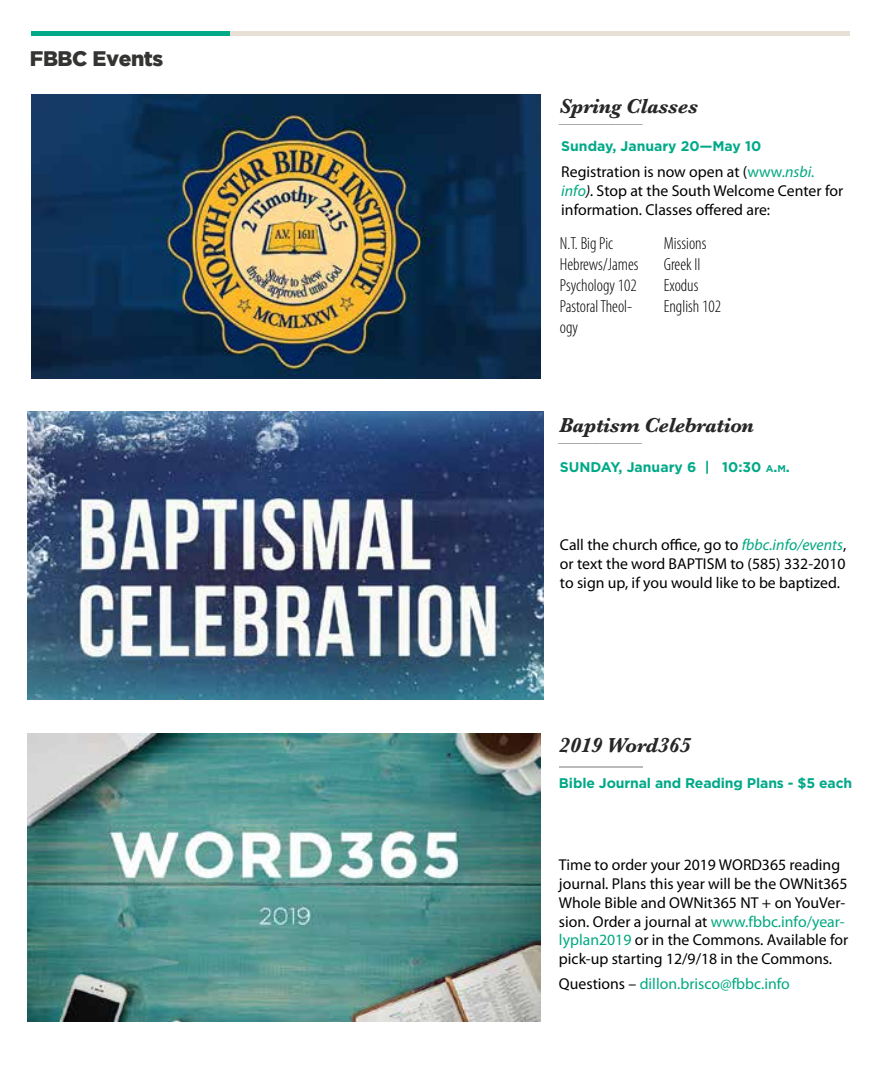
<style>
.page{position:relative;width:882px;height:1071px;background:#fff}
.page>*{position:absolute;margin:0;border:0;box-sizing:border-box;transform-origin:0 0}
.t1{font:italic 700 21px "Baskerville";letter-spacing:-.02em;color:#282727}
.t2{font:900 21px "Gotham";letter-spacing:-.02em;color:#343433}
.t3{font:300 condensed 17.5px/21px "Myriad Pro";color:#000}
.t4{font:15.75px/18.9px "Myriad Pro";color:#000}
.t5{font:15.75px "Myriad Pro";color:#00a881}
.t6{font:italic 700 15.75px "Baskerville";color:#939598}
.t7{font:700 14px "Gotham";letter-spacing:-.01em;color:#00a988}
.s1{color:#00a881}
.s2{font-style:italic;color:#00a881}
.s3{font-style:italic}
.s4{font-size:9.8px}
.s5{font-style:inherit}
.s6{color:#000}
</style>
<div class="page">
<hr style="left:32px;top:32px;width:199px;height:4px;background:#00a988">
<hr style="left:231px;top:32px;width:619px;height:4px;background:#e8e0d5">
<img style="left:27px;top:733px;width:514px;height:288px">
<hr style="left:559px;top:766px;width:84px;height:1px;background:#bbbaba">
<img style="left:27px;top:412px;width:516px;height:288px">
<img style="left:32px;top:94px;width:509px;height:284px">
<h1 class="t2" style="left:30px;top:47px;width:135px">FBBC Events</h1>
<h1 class="t1" style="left:560px;top:91px;width:140px">Spring Classes</h1>
<p class="t6" style="left:560px;top:107px;width:85px">___________</p>
<p class="t7" style="left:561px;top:138px;width:202px">Sunday, January 20—May 10</p>
<p class="t4" style="left:561px;top:161px;width:283px">Registration is now open at (<span class="s1">www.</span><span class="s2">nsbi. info</span><span class="s3">).</span> Stop at the South Welcome Center for information. Classes offered are:</p>
<p class="t3" style="left:560px;top:233px;width:80px">N.T. Big Pic<br>Hebrews/James<br>Psychology 102<br>Pastoral Theol&shy;ogy</p>
<p class="t3" style="left:664px;top:233px;width:59px">Missions<br>Greek II<br>Exodus<br>English 102</p>
<h1 class="t1" style="left:559px;top:411px;width:196px">Baptism Celebration</h1>
<p class="t6" style="left:559px;top:426px;width:85px">___________</p>
<p class="t7" style="left:560px;top:459px;width:231px">SUNDAY, January 6 | 10:30 <span class="s4">a</span><span class="s5">.</span><span class="s4">m</span><span class="s5">.</span></p>
<p class="t4" style="left:560px;top:535px;width:288px;text-align:justify">Call the church office, go to <span class="s2">fbbc.info/events</span>, or text the word BAPTISM to (585) 332-2010 to sign up, if you would like to be baptized.</p>
<h1 class="t1" style="left:559px;top:730px;width:133px">2019 Word365</h1>
<p class="t7" style="left:559px;top:775px;width:295px">Bible Journal and Reading Plans - $5 each</p>
<p class="t4" style="left:559px;top:855px;width:291px">Time to order your 2019 WORD365 reading journal. Plans this year will be the OWNit365<br>Whole Bible and OWNit365 NT + on YouVer&shy;sion. Order a journal at <span class="s1">www.fbbc.info/year&shy;lyplan2019</span> or in the Commons. Available for pick-up starting 12/9/18 in the Commons.</p>
<p class="t5" style="left:559px;top:974px;width:232px"><span class="s6">Questions –</span> dillon.brisco@fbbc.info</p>
</div>
